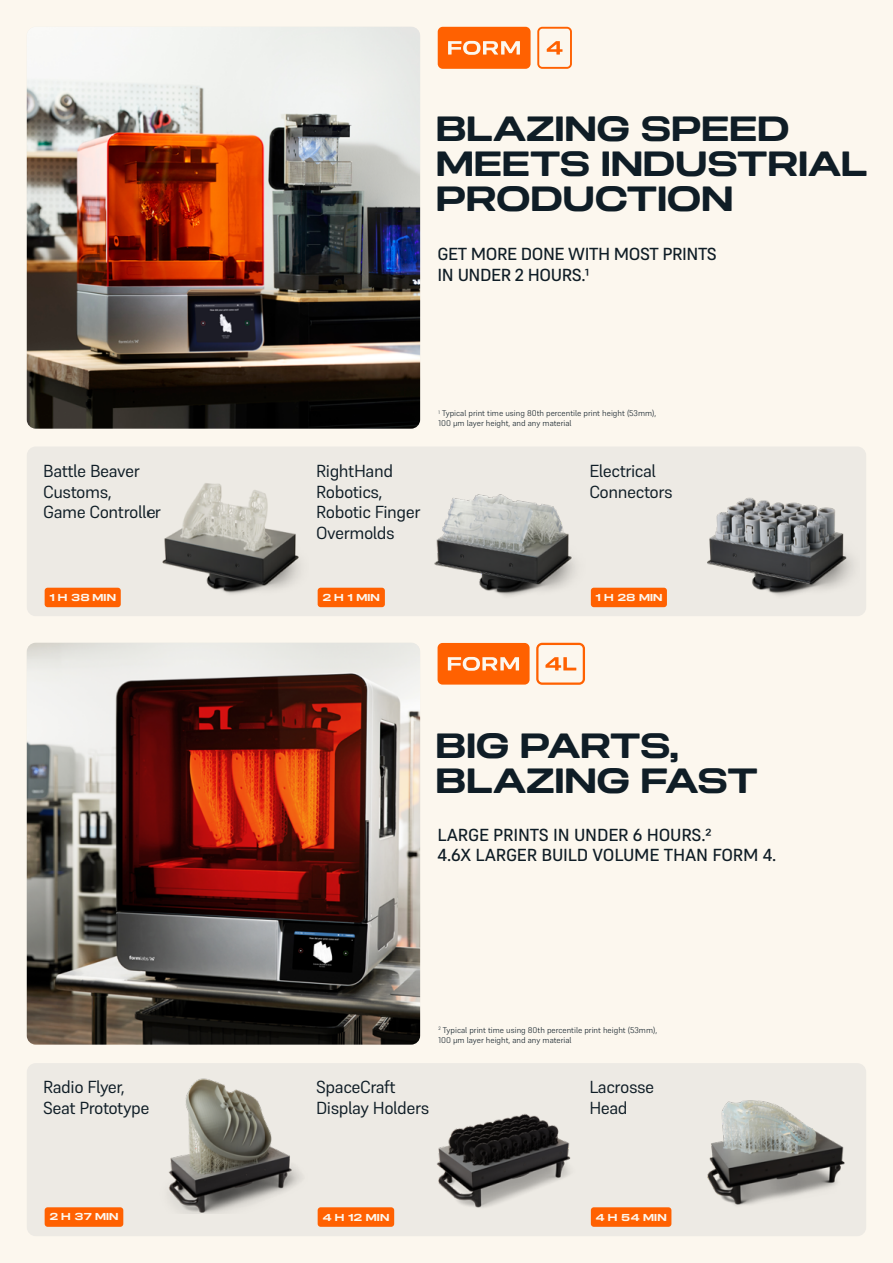
<style>
.page{position:relative;width:893px;height:1263px;background:#fcf7ee}
.page>*{position:absolute;margin:0;border:0;box-sizing:border-box;transform-origin:0 0}
.t1{font:600 34.95px/35.2px "Midnight Sans RD Pro 48";letter-spacing:-.01em;color:#0f1d26}
.t2{font:17.4px/20.9px "Supreme";letter-spacing:-.025em;color:#0f1d26}
.t3{font:500 17.4px/20.9px "Supreme";letter-spacing:-.01em;color:#0f1d26}
.t4{font:600 10.05px "Midnight Sans ST Pro 48";letter-spacing:.01em;color:#fcf7ee}
.t5{font:300 8.25px/9.9px "Supreme";color:#0f1d26}
</style>
<div class="page">
<div style="left:27px;top:446px;width:839px;height:170px;background:#edeae4;border-radius:9px"></div>
<img style="left:162px;top:483px;width:138px;height:111px">
<div style="left:45px;top:588px;width:76px;height:19px;background:#ff6101;border-radius:3px"></div>
<img style="left:27px;top:27px;width:393px;height:402px">
<div style="left:318px;top:588px;width:67px;height:19px;background:#ff6101;border-radius:3px"></div>
<div style="left:591px;top:588px;width:76px;height:19px;background:#ff6101;border-radius:3px"></div>
<svg style="left:438px;top:27px;width:93px;height:42px;background:#fe7623"></svg>
<svg style="left:537px;top:27px;width:35px;height:42px"></svg>
<img style="left:434px;top:494px;width:141px;height:102px">
<img style="left:27px;top:643px;width:393px;height:402px">
<svg style="left:536px;top:643px;width:49px;height:42px"></svg>
<svg style="left:438px;top:643px;width:92px;height:42px;background:#fe7724"></svg>
<img style="left:707px;top:497px;width:147px;height:99px">
<div style="left:27px;top:1063px;width:839px;height:173px;background:#edeae4;border-radius:9px"></div>
<div style="left:45px;top:1207px;width:78px;height:20px;background:#ff6101;border-radius:3px"></div>
<div style="left:318px;top:1207px;width:76px;height:20px;background:#ff6101;border-radius:3px"></div>
<div style="left:591px;top:1207px;width:80px;height:20px;background:#ff6101;border-radius:3px"></div>
<img style="left:168px;top:1078px;width:133px;height:136px">
<img style="left:707px;top:1100px;width:138px;height:105px">
<img style="left:437px;top:1113px;width:134px;height:95px">
<h1 class="t1" style="left:436px;top:112px;width:434px">BLAZING SPEED<br>MEETS INDUSTRIAL<br>PRODUCTION</h1>
<h2 class="t3" style="left:438px;top:244px;width:281px">GET MORE DONE WITH MOST PRINTS<br>IN UNDER 2 HOURS.¹</h2>
<p class="t5" style="left:438px;top:408px;width:219px"><sup>1</sup> Typical print time using 80th percentile print height (53mm),<br>100 μm layer height, and any material</p>
<h2 class="t2" style="left:43px;top:460px;width:119px">Battle Beaver<br>Customs,<br>Game Controller</h2>
<h2 class="t2" style="left:316px;top:460px;width:106px">RightHand<br>Robotics,<br>Robotic Finger<br>Overmolds</h2>
<h2 class="t2" style="left:589px;top:460px;width:85px">Electrical<br>Connectors</h2>
<p class="t4" style="left:50px;top:592px;width:68px">1 H 38 MIN</p>
<p class="t4" style="left:323px;top:592px;width:59px">2 H 1 MIN</p>
<p class="t4" style="left:596px;top:592px;width:68px">1 H 28 MIN</p>
<h1 class="t1" style="left:436px;top:729px;width:324px">BIG PARTS,<br>BLAZING FAST</h1>
<h2 class="t3" style="left:438px;top:824px;width:340px">LARGE PRINTS IN UNDER 6 HOURS.²<br>4.6X LARGER BUILD VOLUME THAN FORM 4.</h2>
<p class="t5" style="left:438px;top:1025px;width:220px"><sup>2</sup> Typical print time using 80th percentile print height (53mm),<br>100 μm layer height, and any material</p>
<h2 class="t2" style="left:43px;top:1077px;width:108px">Radio Flyer,<br>Seat Prototype</h2>
<h2 class="t2" style="left:316px;top:1077px;width:115px">SpaceCraft<br>Display Holders</h2>
<h2 class="t2" style="left:589px;top:1077px;width:66px">Lacrosse<br>Head</h2>
<p class="t4" style="left:50px;top:1210px;width:70px">2 H 37 MIN</p>
<p class="t4" style="left:323px;top:1211px;width:68px">4 H 12 MIN</p>
<p class="t4" style="left:596px;top:1211px;width:72px">4 H 54 MIN</p>
</div>
